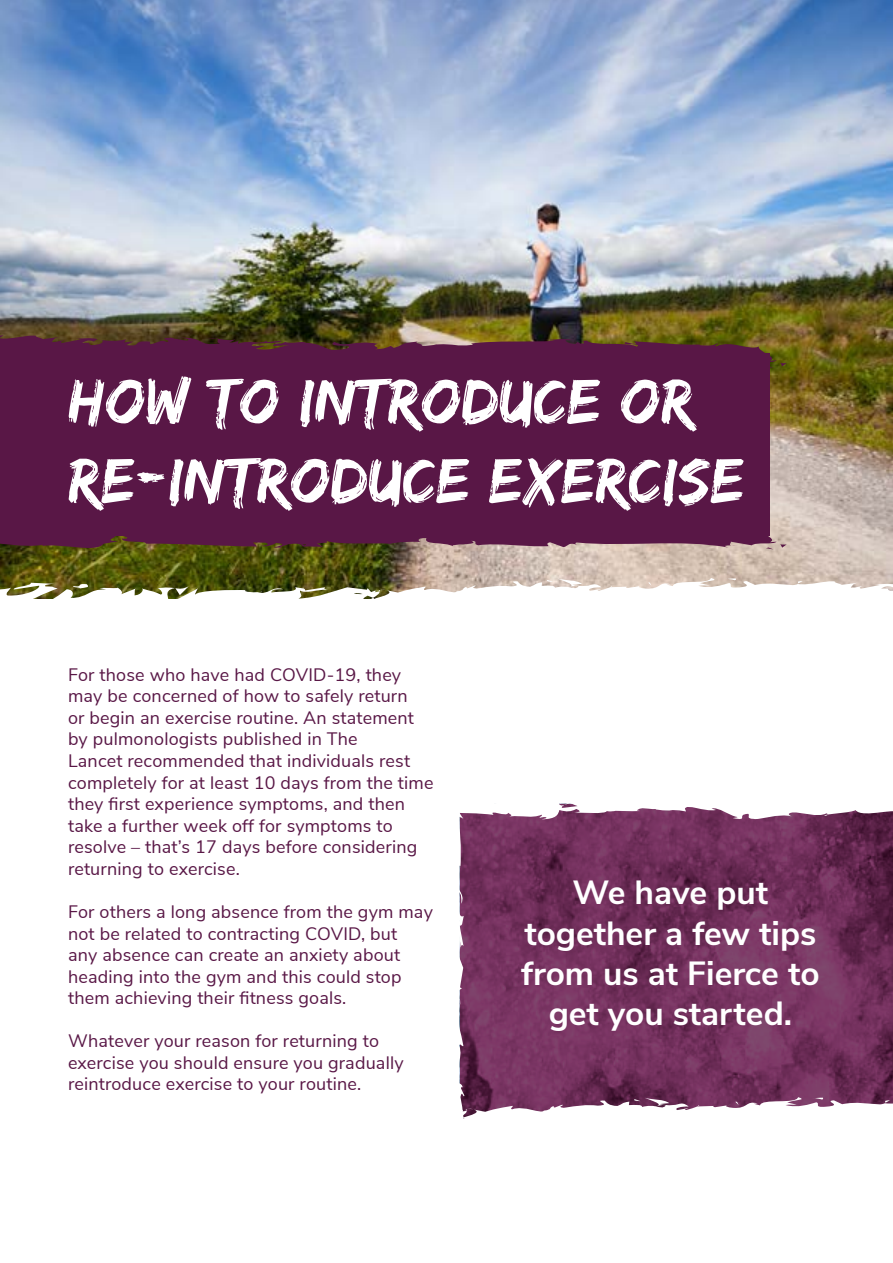
<style>
.page{position:relative;width:893px;height:1263px;background:#fff}
.page>*{position:absolute;margin:0;border:0;box-sizing:border-box;transform-origin:0 0}
.t1{font:66px/79.2px "Edo";letter-spacing:.01em;color:#fff}
.t2{font:700 33.45px/40px "Nunito Sans";color:#fff;text-align:center}
.t3{font:18px/21.6px "Nunito Sans";letter-spacing:.01em;color:#591746}
</style>
<div class="page">
<svg style="left:472px;top:825px;width:421px;height:272px;background:#70305b"></svg>
<svg style="left:472px;top:1097px;width:421px;height:18px"></svg>
<svg style="left:472px;top:803px;width:421px;height:22px"></svg>
<svg style="left:459px;top:813px;width:13px;height:306px;background:#7e496d"></svg>
<svg style="left:459px;top:999px;width:2px;height:8px"></svg>
<img style="left:0;top:0;width:893px;height:573px">
<img style="left:0;top:573px;width:893px;height:26px">
<div style="left:0;top:353px;width:769px;height:183px;background:#591746"></div>
<img style="left:0;top:297px;width:787px;height:77px">
<svg style="left:0;top:509px;width:787px;height:57px"></svg>
<h1 class="t1" style="left:68px;top:360px;width:677px">HOW TO INTRODUCE OR<br>RE-INTRODUCE EXERCISE</h1>
<p class="t3" style="left:68px;top:662px;width:367px">For those who have had COVID-19, they may be concerned of how to safely return<br>or begin an exercise routine. An statement by pulmonologists published in The<br>Lancet recommended that individuals rest completely for at least 10 days from the time they first experience symptoms, and then take a further week off for symptoms to resolve – that’s 17 days before considering returning to exercise.</p>
<p class="t3" style="left:68px;top:900px;width:366px">For others a long absence from the gym may not be related to contracting COVID, but<br>any absence can create an anxiety about heading into the gym and this could stop them achieving their fitness goals.</p>
<p class="t3" style="left:68px;top:1029px;width:337px">Whatever your reason for returning to exercise you should ensure you gradually reintroduce exercise to your routine.</p>
<h2 class="t2" style="left:521px;top:871px;width:300px">We have put together a few tips from us at Fierce to get you started.</h2>
</div>
